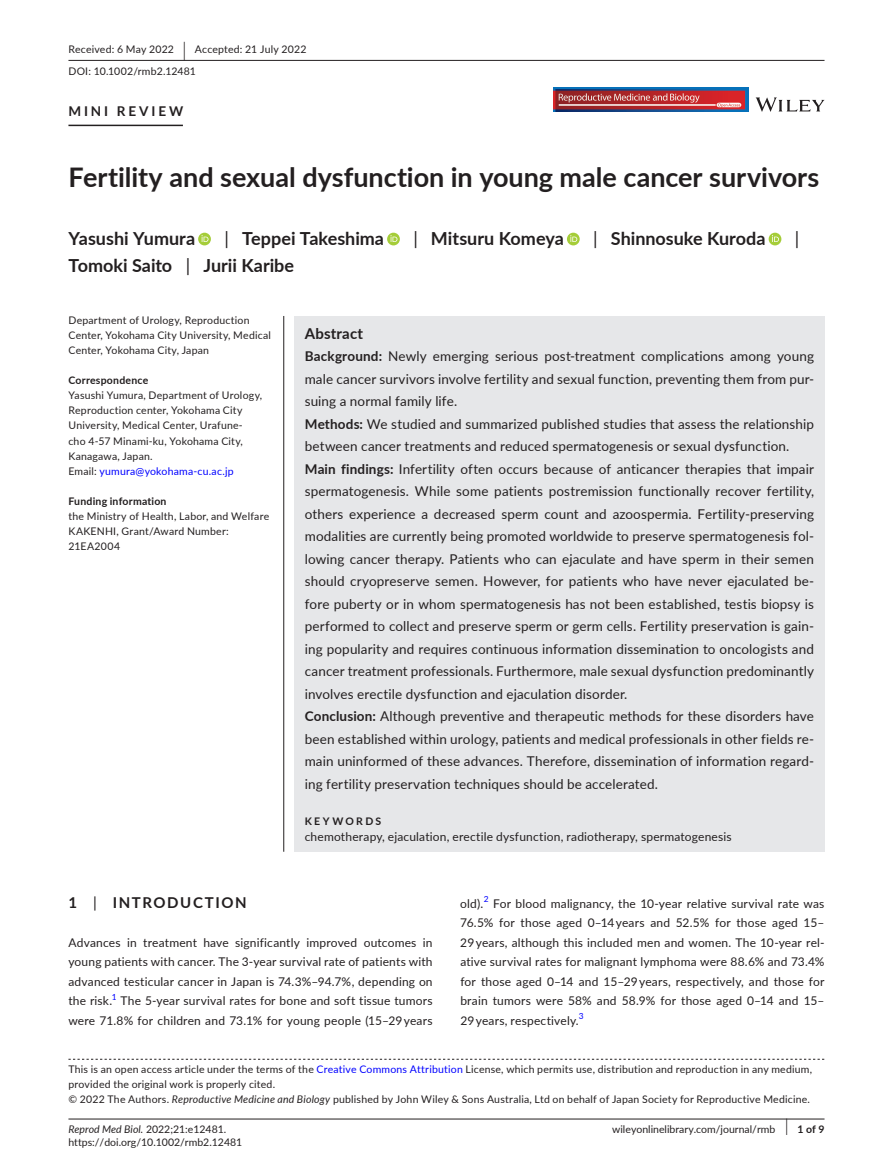
<style>
.page{position:relative;width:893px;height:1174px;background:#fff}
.page>*{position:absolute;margin:0;border:0;box-sizing:border-box;transform-origin:0 0}
.t1{font:700 27px "Lato";color:#231f20}
.t2{font:700 18px "Lato";color:#231f20}
.t3{font:18px "Lato";color:#231f20}
.t4{font:700 15px "Lato";letter-spacing:.1em;color:#231f20}
.t5{font:700 15px "Lato";letter-spacing:.015em;color:#231f20}
.t6{font:13.5px/22.5px "Lato";letter-spacing:.01em;color:#231f20}
.t7{font:700 13.5px "Lato";letter-spacing:.21em;color:#231f20}
.t8{font:12px/19.5px "Lato";letter-spacing:.015em;color:#231f20;text-align:justify}
.t9{font:10.5px/15px "Lato";letter-spacing:.02em;color:#231f20}
.t10{font:10.5px "Lato";color:#231f20}
.t11{font:700 10.5px "Lato";letter-spacing:.02em;color:#231f20}
.t12{font:700 10.5px "Lato";letter-spacing:.22em;color:#231f20}
.t13{font:8.4px "Lato";color:#00f}
.s1{font-size:19.65px}
.s2{font-weight:400}
.s3{color:#00f}
.s4{font-weight:700}
.s5{font-style:italic}
.s6{font-weight:400;font-size:17.4px}
</style>
<div class="page">
<hr style="left:68px;top:1118px;width:756px;height:1px;background:#231f20">
<svg style="left:756px;top:97px;width:68px;height:15px"></svg>
<img style="left:554px;top:87px;width:194px;height:25px">
<hr style="left:68px;top:60px;width:756px;height:1px;background:#231f20">
<hr style="left:68px;top:125px;width:115px;height:1px;background:#231f20">
<svg style="left:198px;top:233px;width:13px;height:12px"></svg>
<svg style="left:202px;top:235px;width:6px;height:7px"></svg>
<svg style="left:387px;top:233px;width:13px;height:12px"></svg>
<svg style="left:390px;top:235px;width:7px;height:7px"></svg>
<div style="left:567px;top:233px;width:13px;height:12px;background:#a5cd39;border-radius:50%"></div>
<svg style="left:570px;top:235px;width:7px;height:7px"></svg>
<div style="left:769px;top:233px;width:12px;height:12px;background:#a5cd39;border-radius:50%"></div>
<svg style="left:772px;top:235px;width:7px;height:7px"></svg>
<svg style="left:68px;top:1058px;width:756px;height:1px"></svg>
<div style="left:294px;top:316px;width:530px;height:535px;background:#e6e7e9"></div>
<hr style="left:283px;top:316px;width:1px;height:535px;background:#231f20">
<p class="t9" style="left:68px;top:38px;width:239px;line-height:21.8px">Received: 6 May 2022 <span class="s1">|</span> Accepted: 21 July 2022<br>DOI: 10.1002/rmb2.12481</p>
<p class="t7" style="left:68px;top:101px;width:116px">MINI REVIEW</p>
<h1 class="t1" style="left:68px;top:157px;width:752px">Fertility and sexual dysfunction in young male cancer survivors</h1>
<h2 class="t2" style="left:68px;top:226px;width:128px">Yasushi Yumura</h2>
<h2 class="t2" style="left:224px;top:226px;width:161px"><span class="s2">|</span> Teppei Takeshima</h2>
<h2 class="t2" style="left:413px;top:226px;width:152px"><span class="s2">|</span> Mitsuru Komeya</h2>
<h2 class="t2" style="left:593px;top:226px;width:174px"><span class="s2">|</span> Shinnosuke Kuroda</h2>
<h2 class="t3" style="left:795px;top:226px;width:6px">|</h2>
<h2 class="t2" style="left:68px;top:253px;width:227px">Tomoki Saito <span class="s2">|</span> Jurii Karibe</h2>
<p class="t9" style="left:68px;top:313px;width:204px">Department of Urology, Reproduction<br>Center, Yokohama City University, Medical<br>Center, Yokohama City, Japan</p>
<p class="t11" style="left:68px;top:373px;width:81px">Correspondence</p>
<p class="t9" style="left:68px;top:388px;width:195px">Yasushi Yumura, Department of Urology, Reproduction center, Yokohama City University, Medical Center, Urafune&shy;cho 4-57 Minami-ku, Yokohama City, Kanagawa, Japan.<br>Email: <span class="s3">yumura@yokohama-cu.ac.jp</span></p>
<p class="t11" style="left:68px;top:493px;width:100px">Funding information</p>
<p class="t9" style="left:68px;top:508px;width:202px">the Ministry of Health, Labor, and Welfare<br>KAKENHI, Grant/Award Number:<br>21EA2004</p>
<p class="t5" style="left:305px;top:322px;width:60px">Abstract</p>
<p class="t6" style="left:305px;top:344px;width:511px"><span class="s4">Background:</span> Newly emerging serious post-treatment complications among young male cancer survivors involve fertility and sexual function, preventing them from pur&shy;suing a normal family life.<br><span class="s4">Methods:</span> We studied and summarized published studies that assess the relationship between cancer treatments and reduced spermatogenesis or sexual dysfunction.<br><span class="s4">Main findings:</span> Infertility often occurs because of anticancer therapies that impair spermatogenesis. While some patients postremission functionally recover fertility, others experience a decreased sperm count and azoospermia. Fertility-preserving modalities are currently being promoted worldwide to preserve spermatogenesis fol&shy;lowing cancer therapy. Patients who can ejaculate and have sperm in their semen should cryopreserve semen. However, for patients who have never ejaculated be&shy;fore puberty or in whom spermatogenesis has not been established, testis biopsy is performed to collect and preserve sperm or germ cells. Fertility preservation is gain&shy;ing popularity and requires continuous information dissemination to oncologists and cancer treatment professionals. Furthermore, male sexual dysfunction predominantly involves erectile dysfunction and ejaculation disorder.<br><span class="s4">Conclusion:</span> Although preventive and therapeutic methods for these disorders have been established within urology, patients and medical professionals in other fields re&shy;main uninformed of these advances. Therefore, dissemination of information regard&shy;ing fertility preservation techniques should be accelerated.</p>
<p class="t12" style="left:305px;top:813px;width:78px">KEYWORDS</p>
<p class="t8" style="left:305px;top:826px;width:428px">chemotherapy, ejaculation, erectile dysfunction, radiotherapy, spermatogenesis</p>
<p class="t4" style="left:68px;top:891px;width:180px">1 <span class="s2">|</span> INTRODUCTION</p>
<p class="t8" style="left:68px;top:932px;width:366px">Advances in treatment have significantly improved outcomes in young patients with cancer. The 3-year survival rate of patients with advanced testicular cancer in Japan is 74.3%–94.7%, depending on the risk.<sup>1</sup> The 5-year survival rates for bone and soft tissue tumors were 71.8% for children and 73.1% for young people (15–29 years</p>
<p class="t8" style="left:460px;top:893px;width:24px">old).</p>
<p class="t13" style="left:484px;top:893px;width:6px">2</p>
<p class="t8" style="left:460px;top:893px;width:366px;text-indent:33px">For blood malignancy, the 10-year relative survival rate was 76.5% for those aged 0–14 years and 52.5% for those aged 15– 29 years, although this included men and women. The 10-year rel&shy;ative survival rates for malignant lymphoma were 88.6% and 73.4% for those aged 0–14 and 15–29 years, respectively, and those for brain tumors were 58% and 58.9% for those aged 0–14 and 15– 29 years, respectively.<sup>3</sup></p>
<p class="t9" style="left:68px;top:1061px;width:745px">This is an open access article under the terms of the <span class="s3">Creative Commons Attribution</span> License, which permits use, distribution and reproduction in any medium, provided the original work is properly cited.<br>© 2022 The Authors. <span class="s5">Reproductive Medicine and Biology</span> published by John Wiley &amp; Sons Australia, Ltd on behalf of Japan Society for Reproductive Medicine.</p>
<p class="t10" style="left:68px;top:1121px;width:159px"><span class="s5">Reprod Med Biol.</span> 2022;21:e12481.</p>
<p class="t11" style="left:786px;top:1121px;width:40px"><span class="s6">|</span> 1 of 9</p>
<p class="t10" style="left:68px;top:1135px;width:175px">https://doi.org/10.1002/rmb2.12481</p>
<p class="t10" style="left:612px;top:1121px;width:165px">wileyonlinelibrary.com/journal/rmb</p>
</div>
